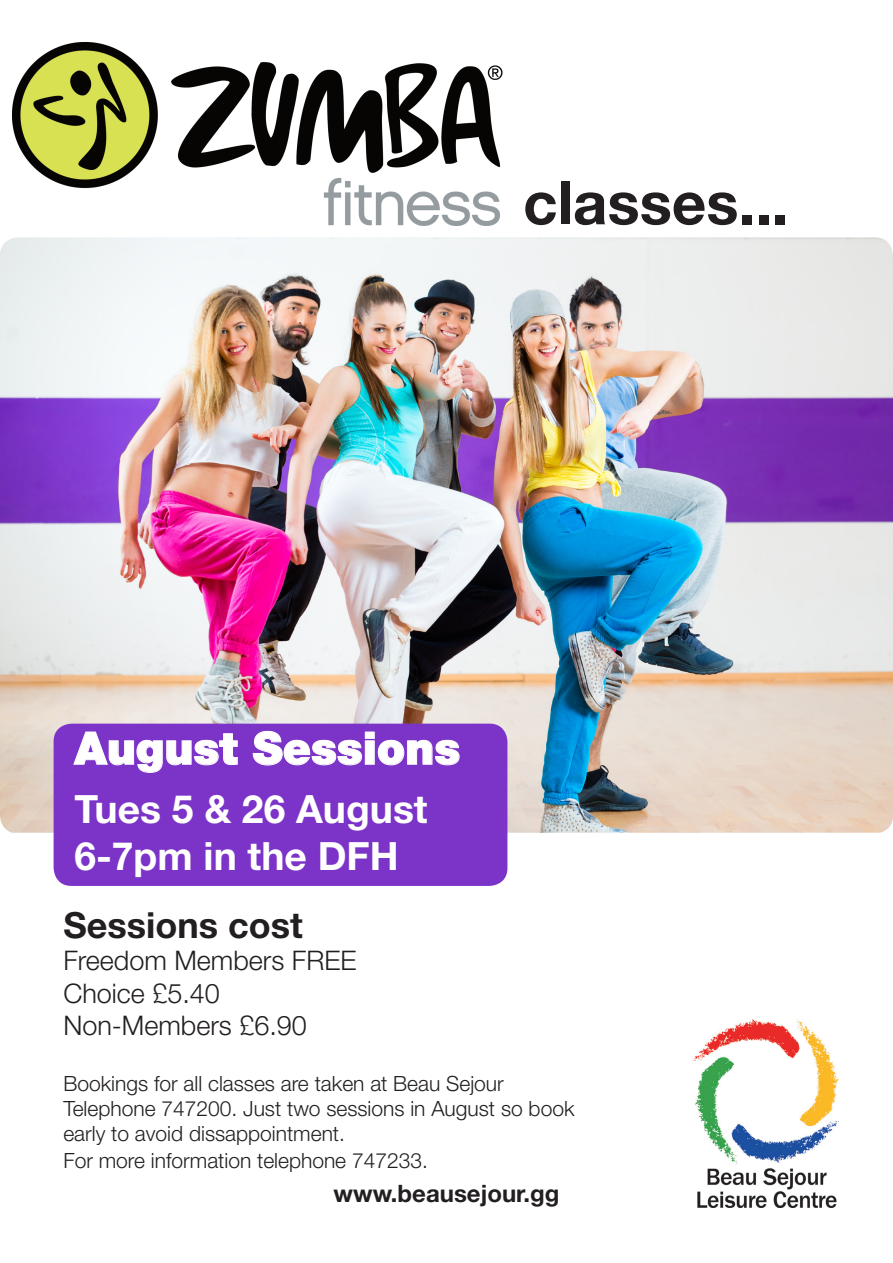
<style>
.page{position:relative;width:893px;height:1263px;background:#fff}
.page>*{position:absolute;margin:0;border:0;box-sizing:border-box;transform-origin:0 0}
.t1{font:700 60px "Helvetica Neue LT Std";color:#231f20}
.t2{font:900 45px "Helvetica Neue LT Std";color:#fff}
.t3{font:700 39px "Helvetica Neue LT Std";color:#fff}
.t4{font:700 36px "Helvetica Neue LT Std";color:#231f20}
.t5{font:300 27px "Helvetica Neue LT Std";color:#231f20}
.t6{font:700 24px "Helvetica Neue LT Std";color:#231f20}
.t7{font:300 21px/25.2px "Helvetica Neue LT Std";color:#231f20}
</style>
<div class="page">
<img style="left:692px;top:1019px;width:147px;height:188px">
<img style="left:0;top:237px;width:893px;height:596px">
<img style="left:13px;top:42px;width:489px;height:183px">
<div style="left:54px;top:724px;width:453px;height:162px;background:#7c34c8;border-radius:18px"></div>
<svg style="left:73px;top:731px;width:165px;height:42px"></svg>
<svg style="left:252px;top:731px;width:208px;height:35px"></svg>
<p class="t1" style="left:523px;top:166px;width:267px">classes...</p>
<p class="t2" style="left:74px;top:721px;width:387px">August Sessions</p>
<p class="t3" style="left:74px;top:785px;width:355px">Tues 5 &amp; 26 August</p>
<p class="t3" style="left:74px;top:832px;width:326px">6-7pm in the DFH</p>
<p class="t4" style="left:63px;top:903px;width:241px">Sessions cost</p>
<p class="t5" style="left:63px;top:944px;width:295px">Freedom Members FREE</p>
<p class="t5" style="left:63px;top:977px;width:158px">Choice £5.40</p>
<p class="t5" style="left:63px;top:1009px;width:245px">Non-Members £6.90</p>
<p class="t7" style="left:63px;top:1070px;width:442px">Bookings for all classes are taken at Beau Sejour</p>
<p class="t7" style="left:63px;top:1095px;width:513px">Telephone 747200. Just two sessions in August so book early to avoid dissappointment.</p>
<p class="t7" style="left:63px;top:1148px;width:366px">For more information telephone 747233.</p>
<p class="t6" style="left:334px;top:1178px;width:227px">www.beausejour.gg</p>
</div>
